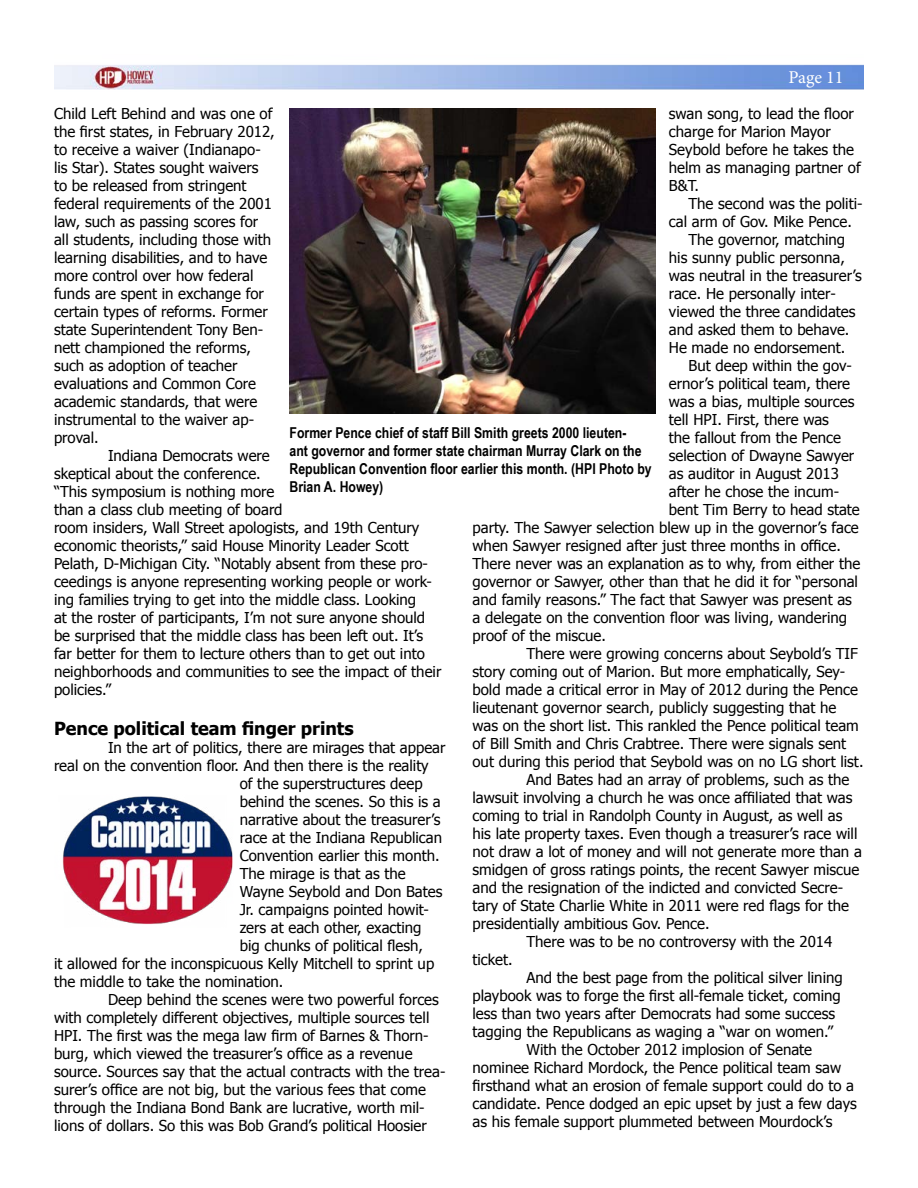
<style>
.page{position:relative;width:918px;height:1188px;background:#fff}
.page>*{position:absolute;margin:0;border:0;box-sizing:border-box;transform-origin:0 0}
.t1{font:700 18px "Tahoma";color:#000}
.t2{font:18px "Minion Pro";letter-spacing:-.005em;color:#fff}
.t3{font:15px/18px "Tahoma";color:#000}
.t4{font:700 15px/18px "Arial Narrow";color:#000}
</style>
<div class="page">
<img style="left:54px;top:64px;width:810px;height:26px">
<img style="left:62px;top:796px;width:171px;height:128px">
<img style="left:290px;top:108px;width:365px;height:306px">
<p class="t2" style="left:789px;top:65px;width:56px">Page 11</p>
<p class="t3" style="left:669px;top:105px;width:193px">swan song, to lead the floor charge for Marion Mayor<br>Seybold before he takes the helm as managing partner of<br>B&amp;T.</p>
<p class="t3" style="left:688px;top:195px;width:176px">The second was the politi-</p>
<p class="t3" style="left:669px;top:213px;width:185px">cal arm of Gov. Mike Pence.</p>
<p class="t3" style="left:688px;top:231px;width:158px">The governor, matching</p>
<p class="t3" style="left:669px;top:249px;width:178px">his sunny public personna,</p>
<p class="t3" style="left:669px;top:267px;width:194px">was neutral in the treasurer’s</p>
<p class="t3" style="left:669px;top:285px;width:168px">race. He personally inter-</p>
<p class="t3" style="left:669px;top:303px;width:188px">viewed the three candidates</p>
<p class="t3" style="left:669px;top:321px;width:182px">and asked them to behave.</p>
<p class="t3" style="left:669px;top:339px;width:178px">He made no endorsement.</p>
<p class="t3" style="left:688px;top:357px;width:165px">But deep within the gov-</p>
<p class="t3" style="left:669px;top:375px;width:183px">ernor’s political team, there</p>
<p class="t3" style="left:669px;top:393px;width:187px">was a bias, multiple sources</p>
<p class="t3" style="left:669px;top:411px;width:162px">tell HPI. First, there was</p>
<p class="t3" style="left:669px;top:429px;width:173px">the fallout from the Pence</p>
<p class="t3" style="left:669px;top:447px;width:187px">selection of Dwayne Sawyer</p>
<p class="t3" style="left:669px;top:465px;width:172px">as auditor in August 2013</p>
<p class="t3" style="left:669px;top:483px;width:172px">after he chose the incum-</p>
<p class="t3" style="left:669px;top:501px;width:192px">bent Tim Berry to head state</p>
<p class="t3" style="left:472px;top:519px;width:388px">party. The Sawyer selection blew up in the governor’s face</p>
<p class="t3" style="left:472px;top:537px;width:370px">when Sawyer resigned after just three months in office.</p>
<p class="t3" style="left:472px;top:555px;width:389px">There never was an explanation as to why, from either the</p>
<p class="t3" style="left:472px;top:573px;width:387px">governor or Sawyer, other than that he did it for “personal</p>
<p class="t3" style="left:472px;top:591px;width:381px">and family reasons.” The fact that Sawyer was present as</p>
<p class="t3" style="left:472px;top:609px;width:376px">a delegate on the convention floor was living, wandering</p>
<p class="t3" style="left:472px;top:627px;width:135px">proof of the miscue.</p>
<p class="t3" style="left:527px;top:645px;width:333px">There were growing concerns about Seybold’s TIF</p>
<p class="t3" style="left:472px;top:663px;width:374px">story coming out of Marion. But more emphatically, Sey-</p>
<p class="t3" style="left:472px;top:681px;width:387px">bold made a critical error in May of 2012 during the Pence</p>
<p class="t3" style="left:472px;top:699px;width:365px">lieutenant governor search, publicly suggesting that he</p>
<p class="t3" style="left:472px;top:717px;width:388px">was on the short list. This rankled the Pence political team</p>
<p class="t3" style="left:472px;top:735px;width:375px">of Bill Smith and Chris Crabtree. There were signals sent</p>
<p class="t3" style="left:472px;top:753px;width:393px">out during this period that Seybold was on no LG short list.</p>
<p class="t3" style="left:526px;top:771px;width:325px">And Bates had an array of problems, such as the</p>
<p class="t3" style="left:472px;top:789px;width:381px">lawsuit involving a church he was once affiliated that was</p>
<p class="t3" style="left:472px;top:807px;width:371px">coming to trial in Randolph County in August, as well as</p>
<p class="t3" style="left:472px;top:825px;width:387px">his late property taxes. Even though a treasurer’s race will</p>
<p class="t3" style="left:472px;top:843px;width:391px">not draw a lot of money and will not generate more than a</p>
<p class="t3" style="left:472px;top:861px;width:388px">smidgen of gross ratings points, the recent Sawyer miscue</p>
<p class="t3" style="left:472px;top:879px;width:372px">and the resignation of the indicted and convicted Secre-</p>
<p class="t3" style="left:472px;top:897px;width:378px">tary of State Charlie White in 2011 were red flags for the</p>
<p class="t3" style="left:472px;top:915px;width:239px">presidentially ambitious Gov. Pence.</p>
<p class="t3" style="left:526px;top:933px;width:307px">There was to be no controversy with the 2014</p>
<p class="t3" style="left:472px;top:951px;width:42px">ticket.</p>
<p class="t3" style="left:526px;top:969px;width:318px">And the best page from the political silver lining</p>
<p class="t3" style="left:472px;top:987px;width:370px">playbook was to forge the first all-female ticket, coming</p>
<p class="t3" style="left:472px;top:1005px;width:364px">less than two years after Democrats had some success</p>
<p class="t3" style="left:472px;top:1023px;width:362px">tagging the Republicans as waging a “war on women.”</p>
<p class="t3" style="left:526px;top:1041px;width:287px">With the October 2012 implosion of Senate</p>
<p class="t3" style="left:472px;top:1059px;width:370px">nominee Richard Mordock, the Pence political team saw</p>
<p class="t3" style="left:472px;top:1077px;width:383px">firsthand what an erosion of female support could do to a</p>
<p class="t3" style="left:472px;top:1095px;width:386px">candidate. Pence dodged an epic upset by just a few days</p>
<p class="t3" style="left:472px;top:1113px;width:362px">as his female support plummeted between Mourdock’s</p>
<p class="t3" style="left:54px;top:105px;width:222px">Child Left Behind and was one of the first states, in February 2012, to receive a waiver (Indianapo&shy;lis Star). States sought waivers to be released from stringent federal requirements of the 2001 law, such as passing scores for all students, including those with learning disabilities, and to have more control over how federal funds are spent in exchange for certain types of reforms. Former state Superintendent Tony Ben&shy;nett championed the reforms, such as adoption of teacher evaluations and Common Core academic standards, that were instrumental to the waiver ap&shy;proval.</p>
<p class="t3" style="left:54px;top:447px;width:389px;text-indent:54px">Indiana Democrats were<br>skeptical about the conference.<br>“This symposium is nothing more<br>than a class club meeting of board<br>room insiders, Wall Street apologists, and 19th Century economic theorists,” said House Minority Leader Scott Pelath, D-Michigan City. “Notably absent from these pro&shy;ceedings is anyone representing working people or work&shy;ing families trying to get into the middle class. Looking<br>at the roster of participants, I’m not sure anyone should be surprised that the middle class has been left out. It’s far better for them to lecture others than to get out into neighborhoods and communities to see the impact of their policies.”</p>
<p class="t1" style="left:54px;top:717px;width:301px">Pence political team finger prints</p>
<p class="t3" style="left:108px;top:738px;width:339px">In the art of politics, there are mirages that appear</p>
<p class="t3" style="left:54px;top:756px;width:376px">real on the convention floor. And then there is the reality</p>
<p class="t3" style="left:240px;top:774px;width:184px">of the superstructures deep</p>
<p class="t3" style="left:240px;top:792px;width:203px">behind the scenes. So this is a</p>
<p class="t3" style="left:240px;top:810px;width:202px">narrative about the treasurer’s</p>
<p class="t3" style="left:240px;top:828px;width:204px">race at the Indiana Republican</p>
<p class="t3" style="left:240px;top:846px;width:201px">Convention earlier this month.</p>
<p class="t3" style="left:240px;top:864px;width:167px">The mirage is that as the</p>
<p class="t3" style="left:240px;top:882px;width:204px">Wayne Seybold and Don Bates</p>
<p class="t3" style="left:240px;top:900px;width:191px">Jr. campaigns pointed howit-</p>
<p class="t3" style="left:240px;top:918px;width:183px">zers at each other, exacting</p>
<p class="t3" style="left:240px;top:936px;width:185px">big chunks of political flesh,</p>
<p class="t3" style="left:54px;top:954px;width:382px">it allowed for the inconspicuous Kelly Mitchell to sprint up</p>
<p class="t3" style="left:54px;top:972px;width:231px">the middle to take the nomination.</p>
<p class="t3" style="left:108px;top:990px;width:332px">Deep behind the scenes were two powerful forces</p>
<p class="t3" style="left:54px;top:1008px;width:377px">with completely different objectives, multiple sources tell</p>
<p class="t3" style="left:54px;top:1026px;width:376px">HPI. The first was the mega law firm of Barnes &amp; Thorn-</p>
<p class="t3" style="left:54px;top:1044px;width:360px">burg, which viewed the treasurer’s office as a revenue</p>
<p class="t3" style="left:54px;top:1062px;width:393px">source. Sources say that the actual contracts with the trea-</p>
<p class="t3" style="left:54px;top:1080px;width:374px">surer’s office are not big, but the various fees that come</p>
<p class="t3" style="left:54px;top:1098px;width:372px">through the Indiana Bond Bank are lucrative, worth mil-</p>
<p class="t3" style="left:54px;top:1116px;width:374px">lions of dollars. So this was Bob Grand’s political Hoosier</p>
<p class="t4" style="left:290px;top:423px;width:364px">Former Pence chief of staff Bill Smith greets 2000 lieuten-<br>ant governor and former state chairman Murray Clark on the Republican Convention floor earlier this month. (HPI Photo by Brian A. Howey)</p>
</div>
